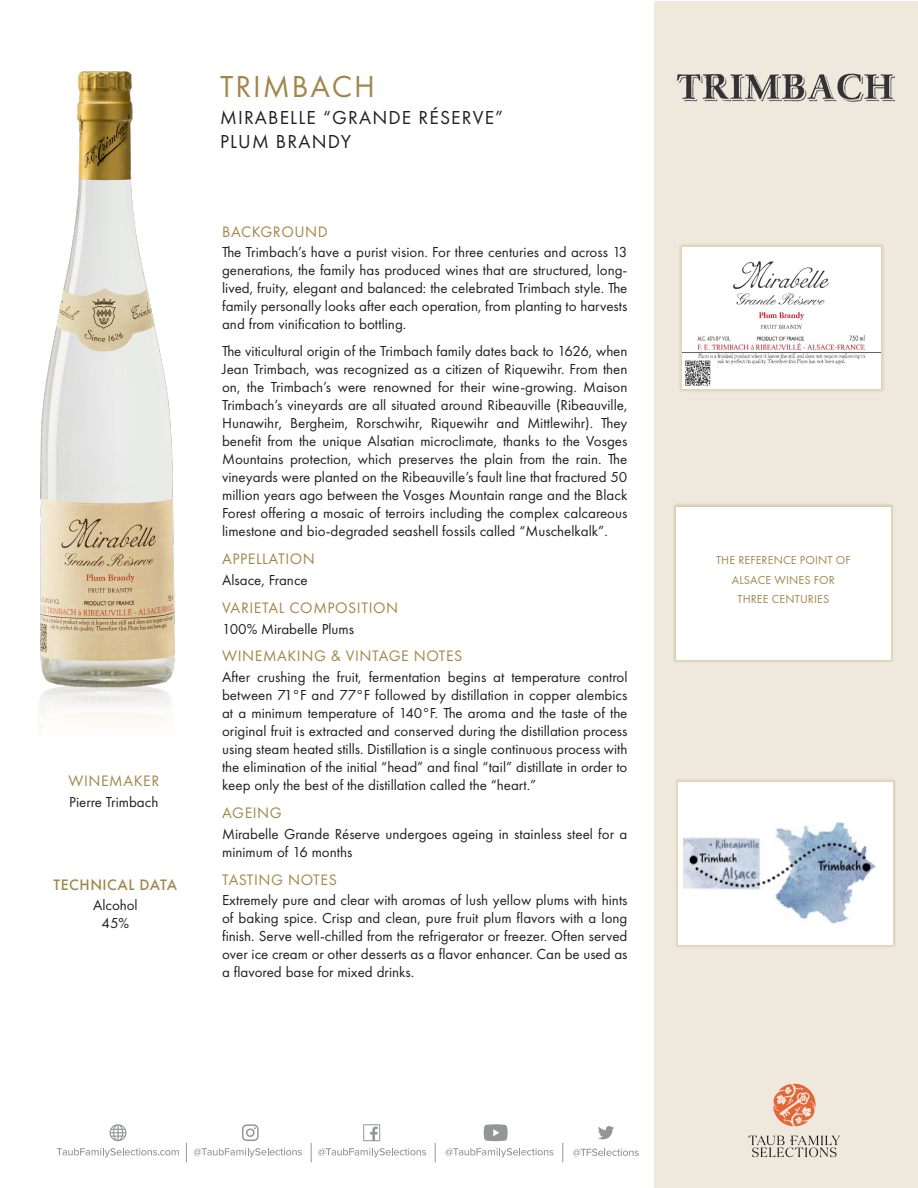
<style>
.page{position:relative;width:918px;height:1188px;background:#fff}
.page>*{position:absolute;margin:0;border:0;box-sizing:border-box;transform-origin:0 0}
._1_Producer{font:31.5px "Futura PT";letter-spacing:.06em;color:#a2874c}
._2_WIne_Name{font:19.5px/23.4px "Futura PT";letter-spacing:.06em;color:#231f20}
._3_Para_Head{font:15.75px "Futura PT";letter-spacing:.035em;color:#a2874c}
._3_Para_Head-2{font:500 15.75px "Futura PT";letter-spacing:.035em;color:#a2874c}
.Para_Body{font:15px/18px "Futura PT";color:#231f20;text-align:justify}
.t1{font:12px/19.5px "Futura PT";letter-spacing:.01em;color:#a2874c;text-align:center}
</style>
<div class="page">
<div style="left:654px;top:1px;width:264px;height:1186px;background:#efe8dc"></div>
<div style="left:679px;top:244px;width:206px;height:149px;background:#b39758;opacity:.65"></div>
<img style="left:683px;top:248px;width:198px;height:141px">
<div style="left:673px;top:503px;width:221px;height:160px;background:#ddd2bb"></div>
<div style="left:676px;top:507px;width:215px;height:153px;background:#fff"></div>
<div style="left:675px;top:779px;width:221px;height:169px;background:#b39758;opacity:.65"></div>
<img style="left:679px;top:782px;width:214px;height:162px">
<svg style="left:573px;top:1149px;width:66px;height:8px"></svg>
<svg style="left:57px;top:1148px;width:122px;height:9px"></svg>
<svg style="left:194px;top:1148px;width:108px;height:9px"></svg>
<svg style="left:318px;top:1148px;width:108px;height:9px"></svg>
<svg style="left:445px;top:1148px;width:109px;height:9px"></svg>
<svg style="left:563px;top:1143px;width:1px;height:19px"></svg>
<svg style="left:311px;top:1143px;width:1px;height:19px"></svg>
<svg style="left:186px;top:1143px;width:1px;height:19px"></svg>
<svg style="left:363px;top:1124px;width:17px;height:17px"></svg>
<svg style="left:242px;top:1124px;width:17px;height:17px"></svg>
<svg style="left:435px;top:1143px;width:1px;height:19px"></svg>
<svg style="left:598px;top:1126px;width:16px;height:13px"></svg>
<svg style="left:110px;top:1124px;width:17px;height:17px"></svg>
<svg style="left:484px;top:1124px;width:24px;height:17px"></svg>
<svg style="left:748px;top:1136px;width:92px;height:21px"></svg>
<svg style="left:773px;top:1084px;width:43px;height:42px"></svg>
<img style="left:40px;top:71px;width:135px;height:617px">
<img style="left:676px;top:73px;width:219px;height:29px">
<p class="_3_Para_Head" style="left:68px;top:772px;width:92px">WINEMAKER</p>
<p class="Para_Body" style="left:69px;top:793px;width:91px">Pierre Trimbach</p>
<p class="_3_Para_Head-2" style="left:54px;top:875px;width:125px">TECHNICAL DATA</p>
<p class="Para_Body" style="left:93px;top:896px;width:46px;text-align:center">Alcohol<br>45%</p>
<p class="_1_Producer" style="left:220px;top:68px;width:156px">TRIMBACH</p>
<p class="_2_WIne_Name" style="left:220px;top:106px;width:285px">MIRABELLE “GRANDE RÉSERVE”<br>PLUM BRANDY</p>
<p class="_3_Para_Head" style="left:222px;top:222px;width:107px">BACKGROUND</p>
<p class="Para_Body" style="left:222px;top:243px;width:407px">The Trimbach’s have a purist vision. For three centuries and across 13 generations, the family has produced wines that are structured, long&shy;lived, fruity, elegant and balanced: the celebrated Trimbach style. The family personally looks after each operation, from planting to harvests and from vinification to bottling.</p>
<p class="Para_Body" style="left:222px;top:342px;width:407px">The viticultural origin of the Trimbach family dates back to 1626, when Jean Trimbach, was recognized as a citizen of Riquewihr. From then on, the Trimbach’s were renowned for their wine-growing. Maison Trimbach’s vineyards are all situated around Ribeauville (Ribeauville, Hunawihr, Bergheim, Rorschwihr, Riquewihr and Mittlewihr). They benefit from the unique Alsatian microclimate, thanks to the Vosges Mountains protection, which preserves the plain from the rain. The vineyards were planted on the Ribeauville’s fault line that fractured 50 million years ago between the Vosges Mountain range and the Black Forest offering a mosaic of terroirs including the complex calcareous limestone and bio-degraded seashell fossils called “Muschelkalk”.</p>
<p class="_3_Para_Head" style="left:222px;top:550px;width:94px">APPELLATION</p>
<p class="Para_Body" style="left:222px;top:571px;width:87px">Alsace, France</p>
<p class="_3_Para_Head" style="left:222px;top:598px;width:178px">VARIETAL COMPOSITION</p>
<p class="Para_Body" style="left:222px;top:619px;width:134px">100% Mirabelle Plums</p>
<p class="_3_Para_Head" style="left:222px;top:647px;width:242px">WINEMAKING &amp; VINTAGE NOTES</p>
<p class="Para_Body" style="left:222px;top:668px;width:407px">After crushing the fruit, fermentation begins at temperature control between 71°F and 77°F followed by distillation in copper alembics at a minimum temperature of 140°F. The aroma and the taste of the original fruit is extracted and conserved during the distillation process using steam heated stills. Distillation is a single continuous process with the elimination of the initial “head” and final “tail” distillate in order to keep only the best of the distillation called the “heart.”</p>
<p class="_3_Para_Head" style="left:222px;top:803px;width:61px">AGEING</p>
<p class="Para_Body" style="left:222px;top:825px;width:407px">Mirabelle Grande Réserve undergoes ageing in stainless steel for a minimum of 16 months</p>
<p class="_3_Para_Head" style="left:222px;top:870px;width:116px">TASTING NOTES</p>
<p class="Para_Body" style="left:222px;top:891px;width:407px">Extremely pure and clear with aromas of lush yellow plums with hints of baking spice. Crisp and clean, pure fruit plum flavors with a long finish. Serve well-chilled from the refrigerator or freezer. Often served over ice cream or other desserts as a flavor enhancer. Can be used as a flavored base for mixed drinks.</p>
<p class="t1" style="left:716px;top:550px;width:136px">THE REFERENCE POINT OF<br>ALSACE WINES FOR<br>THREE CENTURIES</p>
</div>
